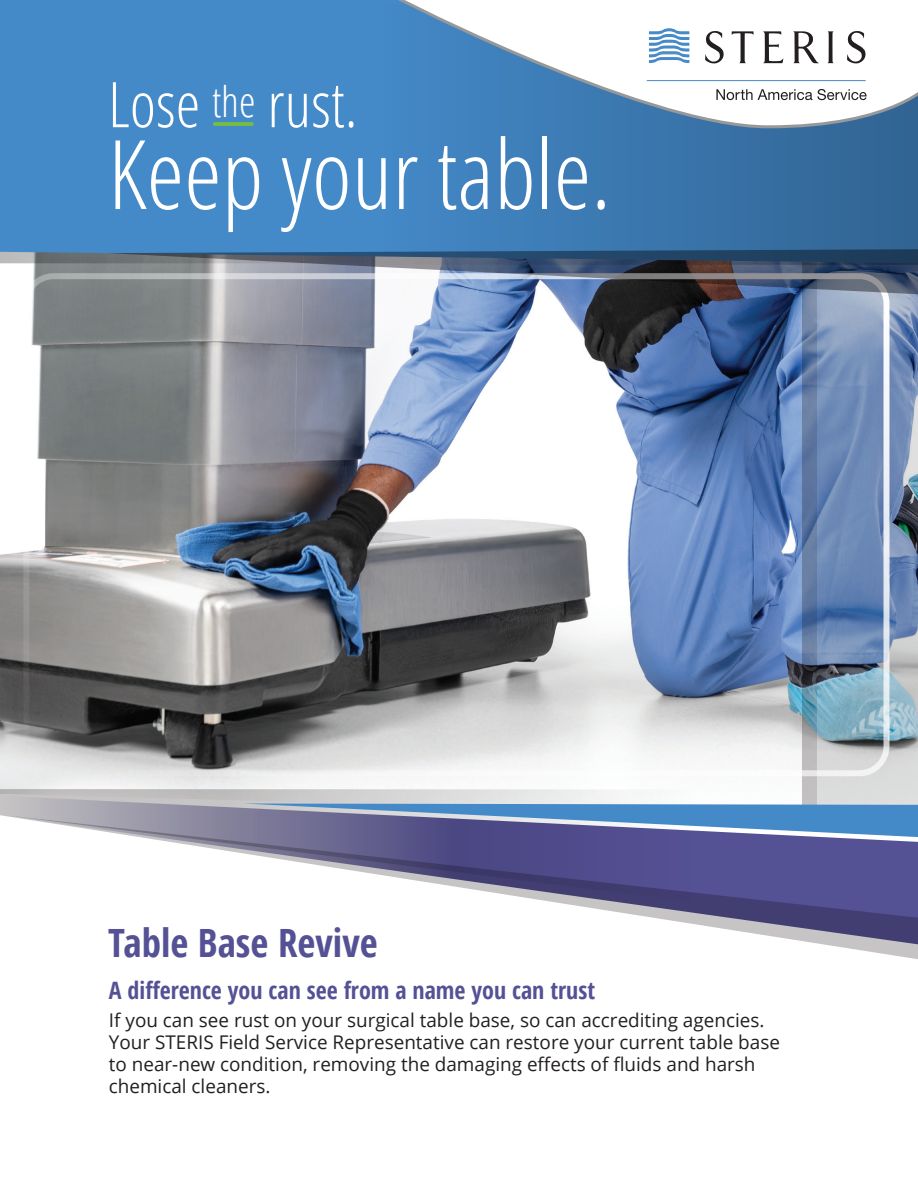
<style>
.page{position:relative;width:918px;height:1188px;background:#fff}
.page>*{position:absolute;margin:0;border:0;box-sizing:border-box;transform-origin:0 0}
.t1{font:300 condensed 96px "Open Sans";color:#fff}
.t2{font:300 condensed 63px "Open Sans";color:#fff}
.t3{font:700 condensed 39px "Open Sans";color:#555195}
.t4{font:700 condensed 24px "Open Sans";color:#555195}
.t5{font:18.9px/21.9px "Open Sans";color:#231f20}
</style>
<div class="page">
<img style="left:0;top:263px;width:803px;height:526px">
<svg style="left:803px;top:295px;width:14px;height:494px;background:#687e9e"></svg>
<svg style="left:817px;top:295px;width:101px;height:494px;background:#7d96b6"></svg>
<div style="left:23px;top:273px;width:867px;height:503px;border:6px solid #fff;border-radius:27px"></div>
<div style="left:0;top:0;width:377px;height:263px;background:#4489c8"></div>
<svg style="left:377px;top:130px;width:541px;height:119px;background:#3a76ad"></svg>
<svg style="left:108px;top:249px;width:810px;height:46px;background:#67758a"></svg>
<svg style="left:0;top:789px;width:918px;height:6px"></svg>
<svg style="left:835px;top:946px;width:83px;height:13px"></svg>
<svg style="left:0;top:795px;width:918px;height:151px"></svg>
<svg style="left:243px;top:803px;width:675px;height:34px;background:#6887b8"></svg>
<svg style="left:371px;top:0;width:547px;height:130px"></svg>
<hr style="left:215px;top:122px;width:37px;height:4px;background:#75bd43">
<svg style="left:716px;top:89px;width:151px;height:11px"></svg>
<svg style="left:649px;top:28px;width:40px;height:35px"></svg>
<svg style="left:705px;top:31px;width:19px;height:33px"></svg>
<svg style="left:732px;top:31px;width:22px;height:32px"></svg>
<svg style="left:763px;top:31px;width:20px;height:32px"></svg>
<svg style="left:793px;top:31px;width:26px;height:32px"></svg>
<svg style="left:827px;top:31px;width:7px;height:32px"></svg>
<svg style="left:847px;top:31px;width:19px;height:33px"></svg>
<hr style="left:647px;top:80px;width:219px;height:1px;background:#478ac8">
<h2 class="t2" style="left:108px;top:62px;width:251px">Lose <sup>the</sup> rust.</h2>
<h1 class="t1" style="left:108px;top:109px;width:505px">Keep your table.</h1>
<h3 class="t3" style="left:108px;top:916px;width:271px">Table Base Revive</h3>
<p class="t4" style="left:109px;top:973px;width:488px">A difference you can see from a name you can trust</p>
<p class="t5" style="left:109px;top:1009px;width:673px">If you can see rust on your surgical table base, so can accrediting agencies.<br>Your STERIS Field Service Representative can restore your current table base to near-new condition, removing the damaging effects of fluids and harsh chemical cleaners.</p>
</div>
